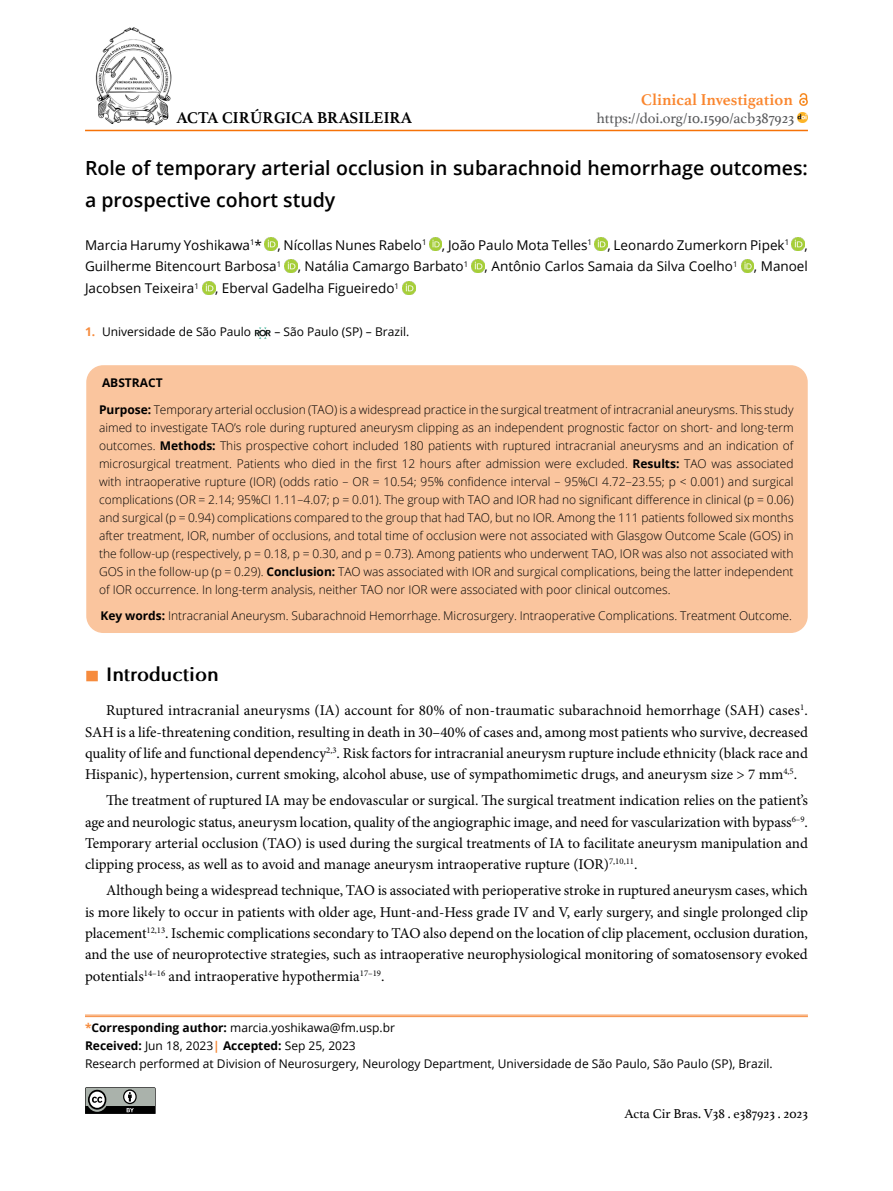
<style>
.page{position:relative;width:893px;height:1191px;background:#fff}
.page>*{position:absolute;margin:0;border:0;box-sizing:border-box;transform-origin:0 0}
.t1{font:600 19.5px/31.5px "Open Sans";color:#000}
.t2{font:700 19.5px "Optima";color:#000}
.t3{font:700 16.5px "Athelas";color:#000}
.t4{font:700 16.5px "Athelas";color:#fa862e}
.t5{font:15px/21.5px "Minion Pro";color:#000;text-align:justify}
.t6{font:15px "Athelas";color:#58595b}
.t7{font:13.5px/21.8px "Open Sans";color:#000;text-align:justify}
.t8{font:13.5px "Athelas";color:#000}
.t9{font:300 12px/18px "Open Sans";color:#000;text-align:justify}
.t10{font:12px/18px "Open Sans";color:#000}
.t11{font:700 12px "Open Sans";color:#000}
.s1{font-weight:700;color:#f68b3d}
.s2{font-weight:700}
</style>
<div class="page">
<img style="left:95px;top:27px;width:77px;height:98px">
<hr style="left:85px;top:130px;width:723px;height:1px;background:#f67207">
<svg style="left:85px;top:1087px;width:71px;height:27px;background:#757875"></svg>
<svg style="left:800px;top:93px;width:8px;height:13px"></svg>
<svg style="left:797px;top:112px;width:11px;height:11px"></svg>
<svg style="left:265px;top:238px;width:13px;height:13px"></svg>
<svg style="left:429px;top:238px;width:13px;height:13px"></svg>
<svg style="left:595px;top:238px;width:13px;height:13px"></svg>
<svg style="left:792px;top:238px;width:13px;height:13px"></svg>
<svg style="left:285px;top:260px;width:13px;height:12px"></svg>
<svg style="left:472px;top:260px;width:13px;height:12px"></svg>
<svg style="left:741px;top:260px;width:13px;height:12px"></svg>
<svg style="left:202px;top:281px;width:13px;height:13px"></svg>
<svg style="left:402px;top:281px;width:13px;height:13px"></svg>
<svg style="left:255px;top:327px;width:16px;height:12px"></svg>
<div style="left:86px;top:365px;width:722px;height:268px;background:#fac59e;border-radius:17px"></div>
<div style="left:86px;top:671px;width:12px;height:10px;background:#f68b3d"></div>
<hr style="left:85px;top:1014px;width:723px;height:1px;background:#f68b3d">
<hr style="left:85px;top:1016px;width:723px;height:1px;background:#f68b3d">
<h2 class="t4" style="left:641px;top:86px;width:153px">Clinical Investigation</h2>
<p class="t6" style="left:597px;top:106px;width:199px">https://doi.org/10.1590/acb387923</p>
<h1 class="t1" style="left:85px;top:152px;width:724px">Role of temporary arterial occlusion in subarachnoid hemorrhage outcomes: a prospective cohort study</h1>
<p class="t7" style="left:85px;top:233px;width:724px">Marcia Harumy Yoshikawa<sup>1</sup>* , Nícollas Nunes Rabelo<sup>1</sup> , João Paulo Mota Telles<sup>1</sup> , Leonardo Zumerkorn Pipek<sup>1</sup> , Guilherme Bitencourt Barbosa<sup>1</sup> , Natália Camargo Barbato<sup>1</sup> , Antônio Carlos Samaia da Silva Coelho<sup>1</sup> , Manoel Jacobsen Teixeira<sup>1</sup> , Eberval Gadelha Figueiredo<sup>1</sup></p>
<p class="t10" style="left:85px;top:322px;width:168px"><span class="s1">1.</span> Universidade de São Paulo</p>
<p class="t10" style="left:274px;top:322px;width:136px">– São Paulo (SP) – Brazil.</p>
<h2 class="t3" style="left:176px;top:104px;width:237px">ACTA CIRÚRGICA BRASILEIRA</h2>
<p class="t11" style="left:102px;top:374px;width:62px">ABSTRACT</p>
<p class="t9" style="left:99px;top:400px;width:696px"><span class="s2">Purpose:</span> Temporary arterial occlusion (TAO) is a widespread practice in the surgical treatment of intracranial aneurysms. This study aimed to investigate TAO’s role during ruptured aneurysm clipping as an independent prognostic factor on short- and long-term outcomes. <span class="s2">Methods:</span> This prospective cohort included 180 patients with ruptured intracranial aneurysms and an indication of microsurgical treatment. Patients who died in the first 12 hours after admission were excluded. <span class="s2">Results:</span> TAO was associated with intraoperative rupture (IOR) (odds ratio – OR = 10.54; 95% confidence interval – 95%CI 4.72–23.55; p &lt; 0.001) and surgical complications (OR = 2.14; 95%CI 1.11–4.07; p = 0.01). The group with TAO and IOR had no significant difference in clinical (p = 0.06) and surgical (p = 0.94) complications compared to the group that had TAO, but no IOR. Among the 111 patients followed six months after treatment, IOR, number of occlusions, and total time of occlusion were not associated with Glasgow Outcome Scale (GOS) in the follow-up (respectively, p = 0.18, p = 0.30, and p = 0.73). Among patients who underwent TAO, IOR was also not associated with GOS in the follow-up (p = 0.29). <span class="s2">Conclusion:</span> TAO was associated with IOR and surgical complications, being the latter independent of IOR occurrence. In long-term analysis, neither TAO nor IOR were associated with poor clinical outcomes.</p>
<p class="t9" style="left:101px;top:606px;width:693px"><span class="s2">Key words:</span> Intracranial Aneurysm. Subarachnoid Hemorrhage. Microsurgery. Intraoperative Complications. Treatment Outcome.</p>
<h1 class="t2" style="left:106px;top:662px;width:114px">Introduction</h1>
<p class="t5" style="left:85px;top:699px;width:725px;text-indent:21px">Ruptured intracranial aneurysms (IA) account for 80% of non-traumatic subarachnoid hemorrhage (SAH) cases<sup>1</sup>.<br>SAH is a life-threatening condition, resulting in death in 30–40% of cases and, among most patients who survive, decreased quality of life and functional dependency<sup>2,3</sup>. Risk factors for intracranial aneurysm rupture include ethnicity (black race and Hispanic), hypertension, current smoking, alcohol abuse, use of sympathomimetic drugs, and aneurysm size &gt; 7 mm<sup>4,5</sup>.</p>
<p class="t5" style="left:85px;top:789px;width:724px;text-indent:21px">The treatment of ruptured IA may be endovascular or surgical. The surgical treatment indication relies on the patient’s age and neurologic status, aneurysm location, quality of the angiographic image, and need for vascularization with bypass<sup>6–9</sup>.<br>Temporary arterial occlusion (TAO) is used during the surgical treatments of IA to facilitate aneurysm manipulation and clipping process, as well as to avoid and manage aneurysm intraoperative rupture (IOR)<sup>7,10,11</sup>.</p>
<p class="t5" style="left:85px;top:879px;width:724px;text-indent:21px">Although being a widespread technique, TAO is associated with perioperative stroke in ruptured aneurysm cases, which is more likely to occur in patients with older age, Hunt-and-Hess grade IV and V, early surgery, and single prolonged clip placement<sup>12,13</sup>. Ischemic complications secondary to TAO also depend on the location of clip placement, occlusion duration, and the use of neuroprotective strategies, such as intraoperative neurophysiological monitoring of somatosensory evoked potentials<sup>14–16</sup> and intraoperative hypothermia<sup>17–19</sup>.</p>
<p class="t10" style="left:85px;top:1018px;width:689px"><span class="s1">*</span><span class="s2">Corresponding author:</span> marcia.yoshikawa@fm.usp.br<br><span class="s2">Received:</span> Jun 18, 2023<span class="s1">|</span> <span class="s2">Accepted:</span> Sep 25, 2023<br>Research performed at Division of Neurosurgery, Neurology Department, Universidade de São Paulo, São Paulo (SP), Brazil.</p>
<p class="t8" style="left:625px;top:1102px;width:185px">Acta Cir Bras. V38 . e387923 . 2023</p>
</div>
